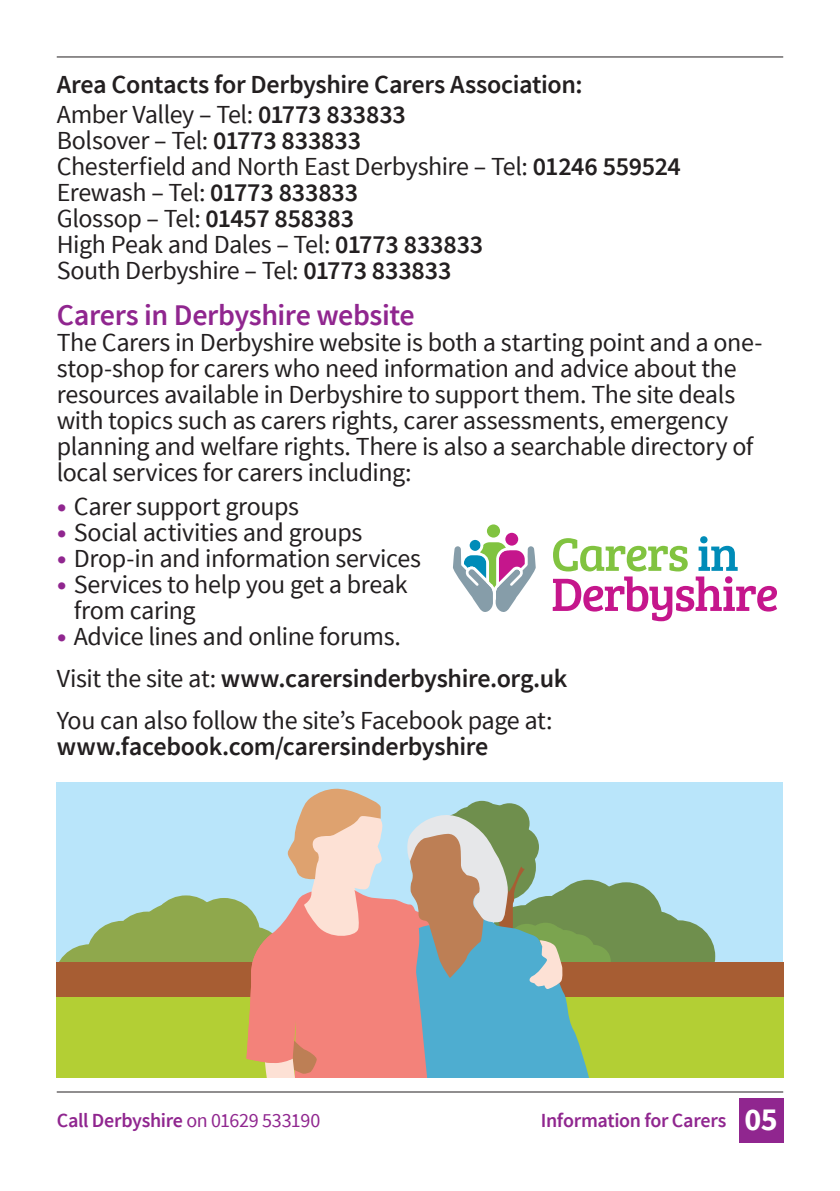
<style>
.page{position:relative;width:840px;height:1191px;background:#fff}
.page>*{position:absolute;margin:0;border:0;box-sizing:border-box;transform-origin:0 0}
.t1{font:700 32px "Source Sans Pro";color:#fff}
.t2{font:600 30px "Source Sans Pro";letter-spacing:-.015em;color:#90268f}
.t3{font:26px/26px "Source Sans Pro";letter-spacing:-.015em;color:#231f20}
.t4{font:600 26px/30px "Source Sans Pro";letter-spacing:-.015em;color:#231f20}
.t5{font:600 20px "Source Sans Pro";letter-spacing:-.015em;color:#90268f}
.s1{font-weight:400}
.s2{font-weight:600}
.s3{font-family:"Helvetica Neue";font-size:20px;color:#90268f}
</style>
<div class="page">
<hr style="left:57px;top:57px;width:725px;height:1px;background:#231f20">
<hr style="left:57px;top:1091px;width:725px;height:1px;background:#231f20">
<div style="left:738px;top:1098px;width:44px;height:44px;background:#90268f"></div>
<div style="left:57px;top:782px;width:725px;height:268px;background:#b9e5fa"></div>
<div style="left:589px;top:882px;width:73px;height:72px;background:#6f8f4d;border-radius:50%"></div>
<div style="left:642px;top:920px;width:72px;height:72px;background:#6f8f4d;border-radius:50%"></div>
<div style="left:617px;top:910px;width:72px;height:72px;background:#6f8f4d;border-radius:50%"></div>
<div style="left:529px;top:885px;width:107px;height:107px;background:#6f8f4d;border-radius:50%"></div>
<div style="left:86px;top:921px;width:72px;height:72px;background:#8fa84c;border-radius:50%"></div>
<div style="left:188px;top:898px;width:72px;height:72px;background:#8fa84c;border-radius:50%"></div>
<div style="left:150px;top:895px;width:72px;height:72px;background:#8fa84c;border-radius:50%"></div>
<svg style="left:59px;top:944px;width:30px;height:18px"></svg>
<div style="left:111px;top:911px;width:72px;height:72px;background:#8fa84c;border-radius:50%"></div>
<div style="left:127px;top:901px;width:107px;height:107px;background:#8fa84c;border-radius:50%"></div>
<div style="left:575px;top:944px;width:35px;height:33px;background:#7ba44f;border-radius:50%"></div>
<div style="left:57px;top:962px;width:725px;height:88px;background:#a75d33"></div>
<div style="left:57px;top:997px;width:725px;height:80px;background:#b3cf34"></div>
<svg style="left:246px;top:788px;width:355px;height:289px"></svg>
<svg style="left:552px;top:536px;width:224px;height:85px"></svg>
<div style="left:466px;top:537px;width:17px;height:16px;border:3px solid #fff;border-radius:50%"></div>
<div style="left:485px;top:523px;width:16px;height:16px;background:#81c340;border-radius:50%"></div>
<div style="left:484px;top:522px;width:18px;height:18px;border:3px solid #fff;border-radius:50%"></div>
<div style="left:503px;top:531px;width:16px;height:16px;background:#c5168c;border-radius:50%"></div>
<div style="left:502px;top:530px;width:18px;height:18px;border:3px solid #fff;border-radius:50%"></div>
<svg style="left:453px;top:538px;width:83px;height:74px"></svg>
<p class="t4" style="left:57px;top:70px;width:527px">Area Contacts for Derbyshire Carers Association:<br><span class="s1">Amber Valley – Tel:</span> 01773 833833</p>
<p class="t3" style="left:57px;top:128px;width:625px">Bolsover – Tel: <span class="s2">01773 833833<br></span>Chesterfield and North East Derbyshire – Tel: <span class="s2">01246 559524<br></span>Erewash – Tel: <span class="s2">01773 833833<br></span>Glossop – Tel: <span class="s2">01457 858383<br></span>High Peak and Dales – Tel: <span class="s2">01773 833833<br></span>South Derbyshire – Tel: <span class="s2">01773 833833</span></p>
<p class="t2" style="left:57px;top:296px;width:359px">Carers in Derbyshire website</p>
<p class="t3" style="left:57px;top:330px;width:706px">The Carers in Derbyshire website is both a starting point and a one&shy;stop-shop for carers who need information and advice about the resources available in Derbyshire to support them. The site deals with topics such as carers rights, carer assessments, emergency planning and welfare rights. There is also a searchable directory of local services for carers including:</p>
<p class="t3" style="left:57px;top:494px;width:244px"><span class="s3">•</span> Carer support groups</p>
<p class="t3" style="left:57px;top:520px;width:307px"><span class="s3">•</span> Social activities and groups</p>
<p class="t3" style="left:57px;top:546px;width:365px"><span class="s3">•</span> Drop-in and information services</p>
<p class="t3" style="left:74px;top:572px;width:335px;text-indent:-17px"><span class="s3">•</span> Services to help you get a break from caring</p>
<p class="t3" style="left:57px;top:616px;width:512px;line-height:42px"><span class="s3">•</span> Advice lines and online forums.<br>Visit the site at: <span class="s2">www.carersinderbyshire.org.uk<br></span>You can also follow the site’s Facebook page at:</p>
<p class="t4" style="left:57px;top:732px;width:433px">www.facebook.com/carersinderbyshire</p>
<p class="t5" style="left:57px;top:1107px;width:265px">Call Derbyshire <span class="s1">on 01629 533190</span></p>
<p class="t5" style="left:540px;top:1107px;width:187px">Information for Carers</p>
<p class="t1" style="left:744px;top:1098px;width:35px">05</p>
</div>
